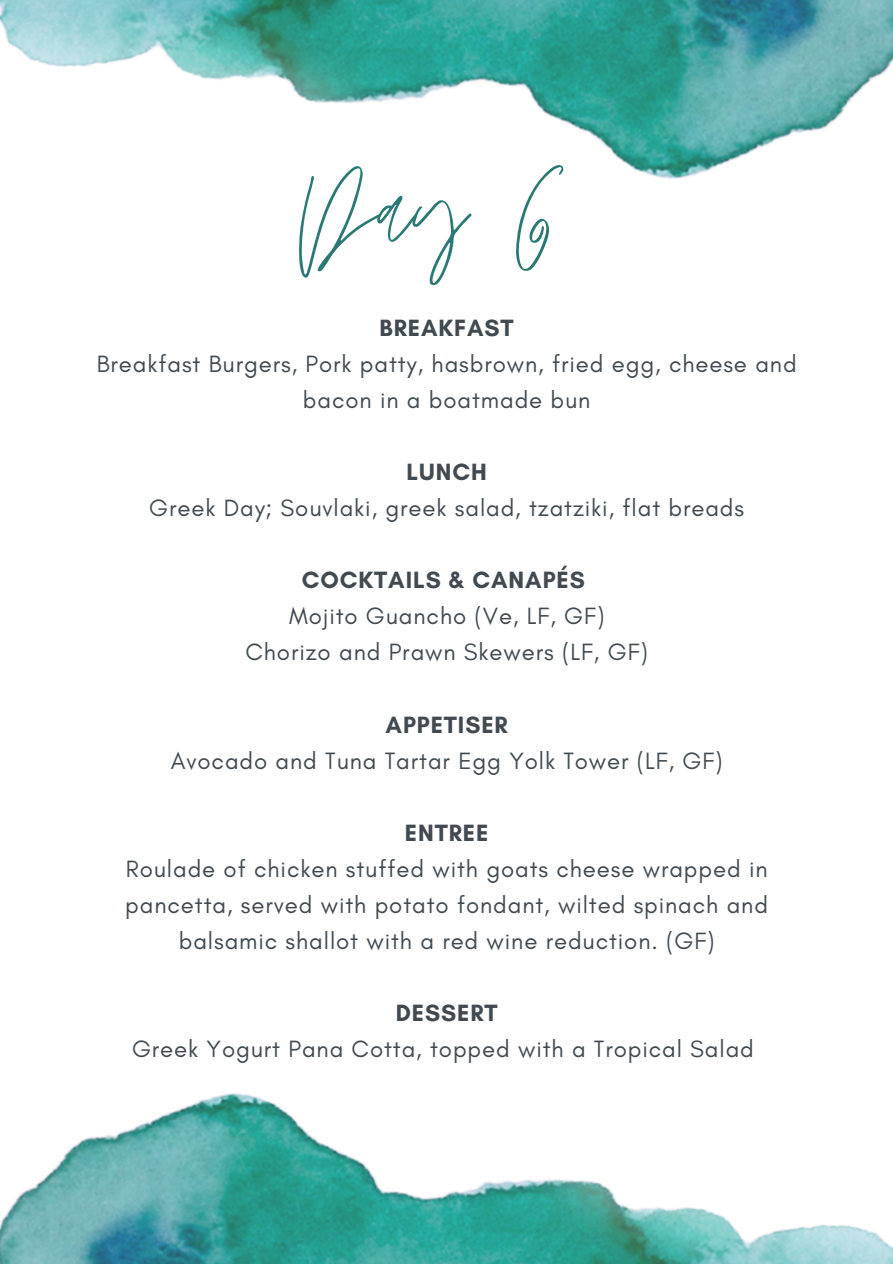
<style>
.page{position:relative;width:893px;height:1264px;background:#fff}
.page>*{position:absolute;margin:0;border:0;box-sizing:border-box;transform-origin:0 0}
.t1{font:160.95px "Jonathan";color:#2b7974}
.t2{font:24px/36px "Glacial Indifference";letter-spacing:.035em;color:#404a50;text-align:center}
.t3{font:700 24px "Glacial Indifference";letter-spacing:.035em;color:#404a50}
</style>
<div class="page">
<img style="left:0;top:0;width:892px;height:179px">
<img style="left:0;top:1093px;width:892px;height:170px">
<p class="t1" style="left:299px;top:121px;width:274px">Day 6</p>
<h1 class="t3" style="left:379px;top:313px;width:136px">BREAKFAST</h1>
<p class="t2" style="left:97px;top:346px;width:701px">Breakfast Burgers, Pork patty, hasbrown, fried egg, cheese and bacon in a boatmade bun</p>
<p class="t3" style="left:406px;top:457px;width:82px">LUNCH</p>
<p class="t2" style="left:149px;top:490px;width:596px">Greek Day; Souvlaki, greek salad, tzatziki, flat breads</p>
<p class="t3" style="left:302px;top:565px;width:284px">COCKTAILS &amp; CANAPÉS</p>
<p class="t2" style="left:289px;top:598px;width:317px">Mojito Guancho (Ve, LF, GF)</p>
<p class="t2" style="left:245px;top:634px;width:404px">Chorizo and Prawn Skewers (LF, GF)</p>
<p class="t3" style="left:385px;top:709px;width:124px">APPETISER</p>
<p class="t2" style="left:171px;top:742px;width:553px">Avocado and Tuna Tartar Egg Yolk Tower (LF, GF)</p>
<p class="t3" style="left:405px;top:817px;width:85px">ENTREE</p>
<p class="t2" style="left:125px;top:850px;width:644px">Roulade of chicken stuffed with goats cheese wrapped in pancetta, served with potato fondant, wilted spinach and balsamic shallot with a red wine reduction. (GF)</p>
<p class="t3" style="left:396px;top:997px;width:103px">DESSERT</p>
<p class="t2" style="left:132px;top:1030px;width:623px">Greek Yogurt Pana Cotta, topped with a Tropical Salad</p>
</div>
